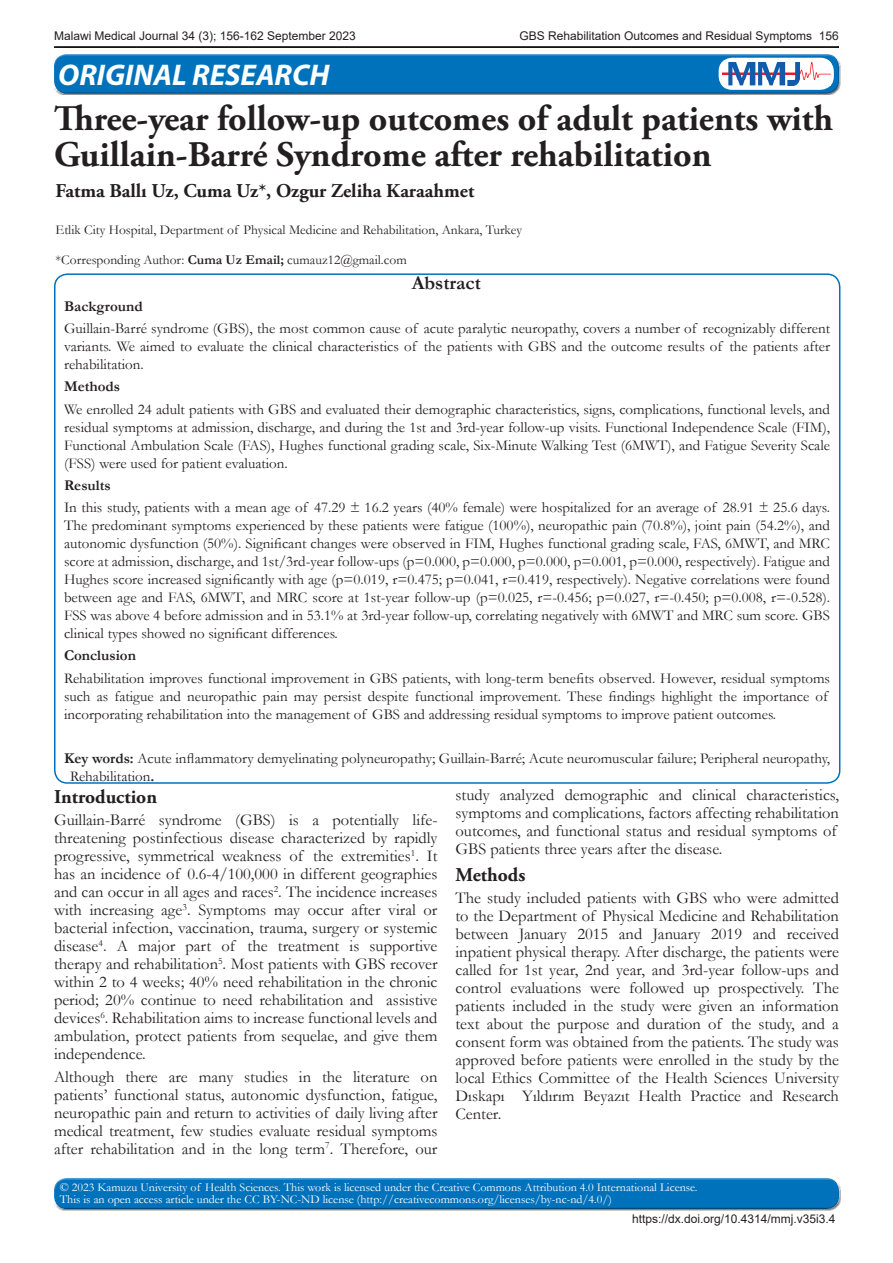
<style>
.page{position:relative;width:893px;height:1263px;background:#fff}
.page>*{position:absolute;margin:0;border:0;box-sizing:border-box;transform-origin:0 0}
.t1{font:700 36px/36px "Adobe Garamond Pro";color:#231f20}
.t2{font:italic 700 30px "Myriad Pro";color:#fff}
.MMJ_Author_Name{font:700 19.5px "Adobe Garamond Pro";color:#231f20}
.MMJ_Heading_1{font:700 19.5px "Adobe Garamond Pro";color:#231f20}
.MMJ_Main_Abstract_He{font:700 19.5px "Garamond";color:#231f20}
.MMJ_Body_Text{font:16.5px/18px "Garamond";color:#231f20;text-align:justify}
.MMJ_Body_Text-2{font:15px/18px "Garamond";color:#231f20;text-align:justify}
.MMJ_Body_Text-3{font:700 15px "Garamond";color:#231f20}
.MMJ_Author_Instituti{font:13.5px "Garamond";color:#231f20}
.t3{font:12px/12px "Garamond";color:#fff}
.MMJ_Article_heading{font:12px "Arial";color:#231f20}
.s1{font-weight:700}
</style>
<div class="page">
<div style="left:51px;top:43px;width:792px;height:6px;background:#231f20;opacity:.75"></div>
<div style="left:52px;top:1176px;width:789px;height:30px;background:#fff;opacity:.75"></div>
<div style="left:52px;top:1181px;width:789px;height:29px;background:#0072bc"></div>
<div style="left:52px;top:52px;width:789px;height:39px;background:#fff;opacity:.75"></div>
<div style="left:52px;top:58px;width:789px;height:37px;background:#231f20;opacity:.75"></div>
<div style="left:719px;top:58px;width:115px;height:32px;background:#fff;border-radius:13px"></div>
<img style="left:722px;top:62px;width:108px;height:23px">
<p class="MMJ_Article_heading" style="left:54px;top:28px;width:303px">Malawi Medical Journal 34 (3); 156-162 September 2023</p>
<p class="MMJ_Article_heading" style="left:519px;top:28px;width:321px">GBS Rehabilitation Outcomes and Residual Symptoms 156</p>
<h2 class="t2" style="left:58px;top:55px;width:273px">ORIGINAL RESEARCH</h2>
<p class="t1" style="left:54px;top:102px;width:781px">Three-year follow-up outcomes of adult patients with<br>Guillain-Barré Syndrome after rehabilitation</p>
<p class="MMJ_Author_Name" style="left:56px;top:179px;width:420px">Fatma Ballı Uz, Cuma Uz*, Ozgur Zeliha Karaahmet</p>
<p class="MMJ_Author_Instituti" style="left:56px;top:220px;width:468px">Etlik City Hospital, Department of Physical Medicine and Rehabilitation, Ankara, Turkey</p>
<p class="MMJ_Author_Instituti" style="left:56px;top:250px;width:353px">*Corresponding Author: <span class="s1">Cuma Uz Email;</span> cumauz12@gmail.com</p>
<p class="MMJ_Main_Abstract_He" style="left:412px;top:269px;width:71px">Abstract</p>
<p class="MMJ_Body_Text-3" style="left:64px;top:296px;width:80px">Background</p>
<p class="MMJ_Body_Text-2" style="left:64px;top:319px;width:768px">Guillain-Barré syndrome (GBS), the most common cause of acute paralytic neuropathy, covers a number of recognizably different variants. We aimed to evaluate the clinical characteristics of the patients with GBS and the outcome results of the patients after rehabilitation.</p>
<p class="MMJ_Body_Text-3" style="left:64px;top:376px;width:58px">Methods</p>
<p class="MMJ_Body_Text-2" style="left:64px;top:400px;width:768px">We enrolled 24 adult patients with GBS and evaluated their demographic characteristics, signs, complications, functional levels, and residual symptoms at admission, discharge, and during the 1st and 3rd-year follow-up visits. Functional Independence Scale (FIM), Functional Ambulation Scale (FAS), Hughes functional grading scale, Six-Minute Walking Test (6MWT), and Fatigue Severity Scale (FSS) were used for patient evaluation.</p>
<p class="MMJ_Body_Text-3" style="left:64px;top:475px;width:48px">Results</p>
<p class="MMJ_Body_Text-2" style="left:64px;top:498px;width:768px">In this study, patients with a mean age of 47.29 ± 16.2 years (40% female) were hospitalized for an average of 28.91 ± 25.6 days.<br>The predominant symptoms experienced by these patients were fatigue (100%), neuropathic pain (70.8%), joint pain (54.2%), and autonomic dysfunction (50%). Significant changes were observed in FIM, Hughes functional grading scale, FAS, 6MWT, and MRC score at admission, discharge, and 1st/3rd-year follow-ups (p=0.000, p=0.000, p=0.000, p=0.001, p=0.000, respectively). Fatigue and Hughes score increased significantly with age (p=0.019, r=0.475; p=0.041, r=0.419, respectively). Negative correlations were found between age and FAS, 6MWT, and MRC score at 1st-year follow-up (p=0.025, r=-0.456; p=0.027, r=-0.450; p=0.008, r=-0.528).<br>FSS was above 4 before admission and in 53.1% at 3rd-year follow-up, correlating negatively with 6MWT and MRC sum score. GBS clinical types showed no significant differences.</p>
<p class="MMJ_Body_Text-3" style="left:64px;top:645px;width:74px">Conclusion</p>
<p class="MMJ_Body_Text-2" style="left:64px;top:669px;width:768px;text-align:left">Rehabilitation improves functional improvement in GBS patients, with long-term benefits observed. However, residual symptoms such as fatigue and neuropathic pain may persist despite functional improvement. These findings highlight the importance of incorporating rehabilitation into the management of GBS and addressing residual symptoms to improve patient outcomes.</p>
<p class="MMJ_Body_Text-2" style="left:70px;top:749px;width:761px;text-indent:-6px"><span class="s1">Key words:</span> Acute inflammatory demyelinating polyneuropathy; Guillain-Barré; Acute neuromuscular failure; Peripheral neuropathy,<br>Rehabilitation<span class="s1">.</span></p>
<p class="MMJ_Heading_1" style="left:54px;top:785px;width:105px">Introduction</p>
<p class="MMJ_Body_Text" style="left:54px;top:811px;width:385px">Guillain-Barré syndrome (GBS) is a potentially life&shy;threatening postinfectious disease characterized by rapidly progressive, symmetrical weakness of the extremities<sup>1</sup>. It has an incidence of 0.6-4/100,000 in different geographies and can occur in all ages and races<sup>2</sup>. The incidence increases with increasing age<sup>3</sup>. Symptoms may occur after viral or bacterial infection, vaccination, trauma, surgery or systemic disease<sup>4</sup>. A major part of the treatment is supportive therapy and rehabilitation<sup>5</sup>. Most patients with GBS recover within 2 to 4 weeks; 40% need rehabilitation in the chronic period; 20% continue to need rehabilitation and assistive devices<sup>6</sup>. Rehabilitation aims to increase functional levels and ambulation, protect patients from sequelae, and give them independence.</p>
<p class="MMJ_Body_Text" style="left:54px;top:1067px;width:385px">Although there are many studies in the literature on patients’ functional status, autonomic dysfunction, fatigue, neuropathic pain and return to activities of daily living after medical treatment, few studies evaluate residual symptoms after rehabilitation and in the long term<sup>7</sup>. Therefore, our</p>
<p class="MMJ_Body_Text" style="left:455px;top:785px;width:385px;text-align:left">study analyzed demographic and clinical characteristics, symptoms and complications, factors affecting rehabilitation outcomes, and functional status and residual symptoms of GBS patients three years after the disease.</p>
<p class="MMJ_Heading_1" style="left:455px;top:863px;width:71px">Methods</p>
<p class="MMJ_Body_Text" style="left:455px;top:888px;width:385px">The study included patients with GBS who were admitted to the Department of Physical Medicine and Rehabilitation between January 2015 and January 2019 and received inpatient physical therapy. After discharge, the patients were called for 1st year, 2nd year, and 3rd-year follow-ups and control evaluations were followed up prospectively. The patients included in the study were given an information text about the purpose and duration of the study, and a consent form was obtained from the patients. The study was approved before patients were enrolled in the study by the local Ethics Committee of the Health Sciences University Dıskapı Yıldırım Beyazıt Health Practice and Research Center.</p>
<p class="t3" style="left:60px;top:1181px;width:639px">© 2023 Kamuzu University of Health Sciences. This work is licensed under the Creative Commons Attribution 4.0 International License.<br>This is an open access article under the CC BY-NC-ND license (http://creativecommons.org/licenses/by-nc-nd/4.0/)</p>
<p class="MMJ_Article_heading" style="left:632px;top:1210px;width:205px">https://dx.doi.org/10.4314/mmj.v35i3.4</p>
</div>
